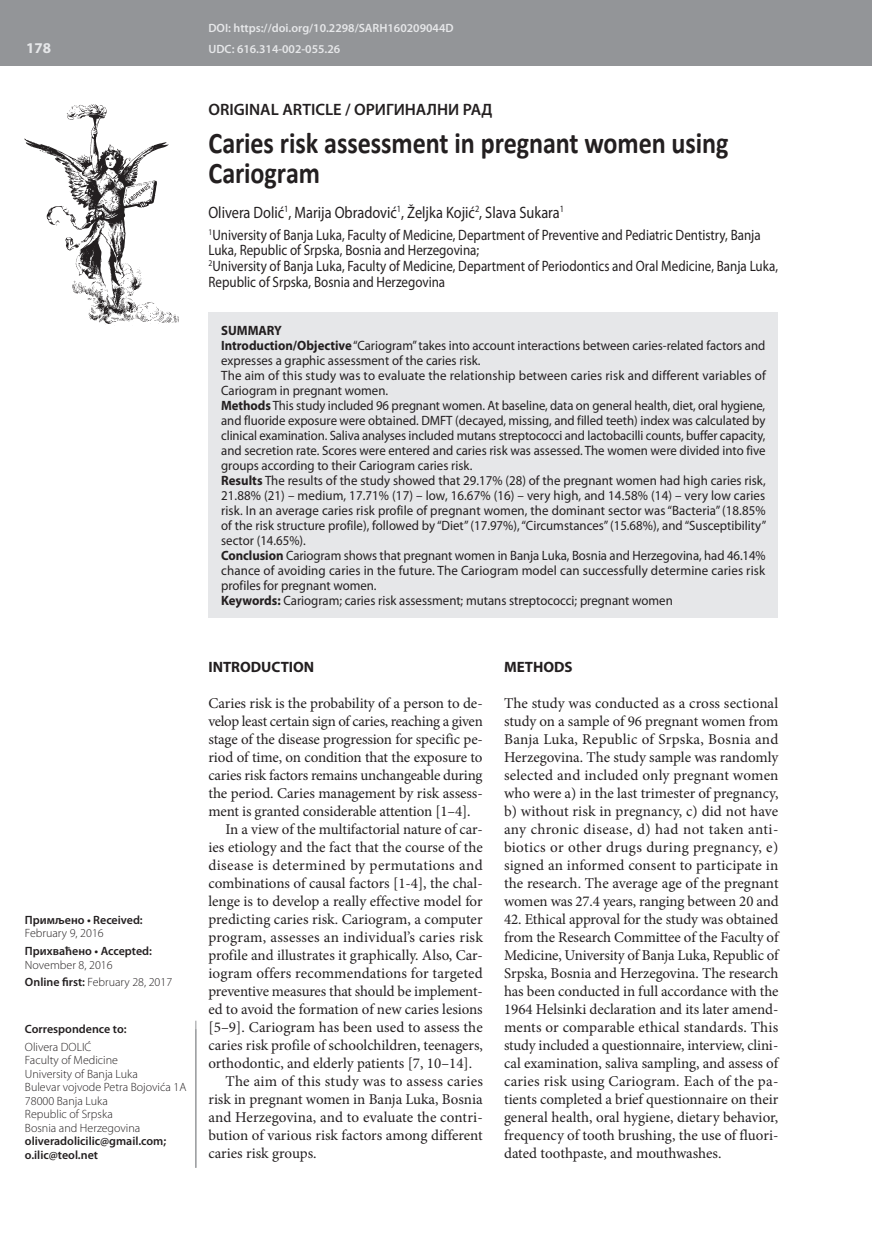
<style>
.page{position:relative;width:872px;height:1234px;background:#fff}
.page>*{position:absolute;margin:0;border:0;box-sizing:border-box;transform-origin:0 0}
.t1{font:700 30px/30px "Calibri";letter-spacing:-.005em;color:#231f20;scale:.87 1}
.t2{font:16.5px "Myriad Pro";color:#231f20;scale:.87 1}
.t3{font:600 16.5px "Myriad Pro";color:#231f20}
.t4{font:15px/18px "Minion Pro";letter-spacing:-.005em;color:#231f20;text-align:justify}
.t5{font:15px/15.8px "Myriad Pro";color:#231f20;scale:.87 1}
.t6{font:15px "Minion Pro";letter-spacing:.015em;color:#231f20}
.t7{font:15px "Minion Pro";letter-spacing:.025em;color:#231f20}
.t8{font:700 15px "Myriad Pro";color:#231f20}
.t9{font:700 15px "Myriad Pro";color:#e6e7e9}
.t10{font:13.5px/15px "Myriad Pro";color:#231f20;scale:.95 1}
.t11{font:300 12px/13.5px "Myriad Pro";color:#231f20}
.t12{font:600 12px/13.5px "Myriad Pro";color:#231f20}
.t13{font:600 12px/21.3px "Myriad Pro";color:#e6e7e9}
.s1{font-weight:600}
.s2{font-weight:700}
</style>
<div class="page">
<div style="left:0;top:0;width:872px;height:66px;background:#939598"></div>
<svg style="left:24px;top:104px;width:155px;height:221px"></svg>
<hr style="left:871px;top:0;width:1px;height:66px;background:#e6e7e9">
<div style="left:208px;top:312px;width:570px;height:305px;background:#e6e7e9"></div>
<hr style="left:196px;top:1020px;width:1px;height:147px;background:#939598">
<p class="t9" style="left:26px;top:38px;width:26px">178</p>
<p class="t12" style="left:25px;top:912px;width:119px">Примљено • Received:</p>
<p class="t11" style="left:25px;top:926px;width:80px">February 9, 2016</p>
<p class="t12" style="left:25px;top:943px;width:129px">Прихваћено • Accepted:</p>
<p class="t11" style="left:25px;top:955px;width:149px;line-height:17.7px">November 8, 2016<br><span class="s1">Online first:</span> February 28, 2017</p>
<p class="t12" style="left:25px;top:1021px;width:103px">Correspondence to:</p>
<p class="t11" style="left:25px;top:1039px;width:163px">Olivera DOLIĆ<br>Faculty of Medicine<br>University of Banja Luka<br>Bulevar vojvode Petra Bojovića 1A<br>78000 Banja Luka<br>Republic of Srpska<br>Bosnia and Herzegovina</p>
<p class="t12" style="left:25px;top:1133px;width:143px">oliveradolicilic@gmail.com; o.ilic@teol.net</p>
<p class="t13" style="left:208px;top:17px;width:247px">DOI: https://doi.org/10.2298/SARH160209044D<br>UDC: 616.314-002-055.26</p>
<p class="t3" style="left:208px;top:98px;width:286px">ORIGINAL ARTICLE / ОРИГИНАЛНИ РАД</p>
<h1 class="t1" style="left:208px;top:128px;width:599px">Caries risk assessment in pregnant women using<br>Cariogram</h1>
<p class="t2" style="left:208px;top:202px;width:410px">Olivera Dolić<sup>1</sup>, Marija Obradović<sup>1</sup>, Željka Kojić<sup>2</sup>, Slava Sukara<sup>1</sup></p>
<p class="t5" style="left:208px;top:226px;width:656px"><sup>1</sup>University of Banja Luka, Faculty of Medicine, Department of Preventive and Pediatric Dentistry, Banja Luka, Republic of Srpska, Bosnia and Herzegovina;<br><sup>2</sup>University of Banja Luka, Faculty of Medicine, Department of Periodontics and Oral Medicine, Banja Luka, Republic of Srpska, Bosnia and Herzegovina</p>
<p class="t10" style="left:221px;top:322px;width:575px"><span class="s2">SUMMARY<br>Introduction/Objective</span> “Cariogram” takes into account interactions between caries-related factors and expresses a graphic assessment of the caries risk.<br>The aim of this study was to evaluate the relationship between caries risk and different variables of Cariogram in pregnant women.<br><span class="s2">Methods</span> This study included 96 pregnant women. At baseline, data on general health, diet, oral hygiene, and fluoride exposure were obtained. DMFT (decayed, missing, and filled teeth) index was calculated by clinical examination. Saliva analyses included mutans streptococci and lactobacilli counts, buffer capacity, and secretion rate. Scores were entered and caries risk was assessed. The women were divided into five groups according to their Cariogram caries risk.<br><span class="s2">Results</span> The results of the study showed that 29.17% (28) of the pregnant women had high caries risk, 21.88% (21) – medium, 17.71% (17) – low, 16.67% (16) – very high, and 14.58% (14) – very low caries risk. In an average caries risk profile of pregnant women, the dominant sector was “Bacteria” (18.85% of the risk structure profile), followed by “Diet” (17.97%), “Circumstances” (15.68%), and “Susceptibility” sector (14.65%).<br><span class="s2">Conclusion</span> Cariogram shows that pregnant women in Banja Luka, Bosnia and Herzegovina, had 46.14% chance of avoiding caries in the future. The Cariogram model can successfully determine caries risk profiles for pregnant women.<br><span class="s2">Keywords:</span> Cariogram; caries risk assessment; mutans streptococci; pregnant women</p>
<p class="t8" style="left:208px;top:657px;width:107px">INTRODUCTION</p>
<p class="t4" style="left:208px;top:694px;width:276px">Caries risk is the probability of a person to de-</p>
<p class="t4" style="left:208px;top:712px;width:276px">velop least certain sign of caries, reaching a given</p>
<p class="t4" style="left:208px;top:730px;width:276px">stage of the disease progression for specific pe-</p>
<p class="t4" style="left:208px;top:748px;width:276px">riod of time, on condition that the exposure to</p>
<p class="t4" style="left:208px;top:766px;width:276px">caries risk factors remains unchangeable during</p>
<p class="t4" style="left:208px;top:784px;width:276px">the period. Caries management by risk assess-</p>
<p class="t4" style="left:208px;top:802px;width:264px">ment is granted considerable attention [1–4].</p>
<p class="t4" style="left:225px;top:820px;width:259px">In a view of the multifactorial nature of car-</p>
<p class="t4" style="left:208px;top:838px;width:276px">ies etiology and the fact that the course of the</p>
<p class="t7" style="left:208px;top:855px;width:276px">disease is determined by permutations and</p>
<p class="t4" style="left:208px;top:874px;width:276px">combinations of causal factors [1-4], the chal-</p>
<p class="t4" style="left:208px;top:892px;width:276px">lenge is to develop a really effective model for</p>
<p class="t4" style="left:208px;top:910px;width:276px">predicting caries risk. Cariogram, a computer</p>
<p class="t6" style="left:208px;top:927px;width:276px">program, assesses an individual’s caries risk</p>
<p class="t4" style="left:208px;top:946px;width:276px">profile and illustrates it graphically. Also, Car-</p>
<p class="t4" style="left:208px;top:964px;width:276px">iogram offers recommendations for targeted</p>
<p class="t4" style="left:208px;top:982px;width:276px">preventive measures that should be implement-</p>
<p class="t4" style="left:208px;top:1000px;width:276px">ed to avoid the formation of new caries lesions</p>
<p class="t4" style="left:208px;top:1018px;width:276px">[5–9]. Cariogram has been used to assess the</p>
<p class="t4" style="left:208px;top:1036px;width:276px">caries risk profile of schoolchildren, teenagers,</p>
<p class="t4" style="left:208px;top:1054px;width:265px">orthodontic, and elderly patients [7, 10–14].</p>
<p class="t4" style="left:225px;top:1072px;width:259px">The aim of this study was to assess caries</p>
<p class="t4" style="left:208px;top:1090px;width:276px">risk in pregnant women in Banja Luka, Bosnia</p>
<p class="t4" style="left:208px;top:1108px;width:276px">and Herzegovina, and to evaluate the contri-</p>
<p class="t4" style="left:208px;top:1126px;width:276px">bution of various risk factors among different</p>
<p class="t4" style="left:208px;top:1144px;width:110px">caries risk groups.</p>
<p class="t8" style="left:504px;top:657px;width:70px">METHODS</p>
<p class="t4" style="left:504px;top:694px;width:276px">The study was conducted as a cross sectional study on a sample of 96 pregnant women from Banja Luka, Republic of Srpska, Bosnia and Herzegovina. The study sample was randomly selected and included only pregnant women who were a) in the last trimester of pregnancy, b) without risk in pregnancy, c) did not have any chronic disease, d) had not taken anti&shy;biotics or other drugs during pregnancy, e) signed an informed consent to participate in the research. The average age of the pregnant women was 27.4 years, ranging between 20 and</p>
<p class="t4" style="left:504px;top:910px;width:276px">42. Ethical approval for the study was obtained from the Research Committee of the Faculty of Medicine, University of Banja Luka, Republic of Srpska, Bosnia and Herzegovina. The research has been conducted in full accordance with the 1964 Helsinki declaration and its later amend&shy;ments or comparable ethical standards. This study included a questionnaire, interview, clini&shy;cal examination, saliva sampling, and assess of caries risk using Cariogram. Each of the pa&shy;tients completed a brief questionnaire on their general health, oral hygiene, dietary behavior, frequency of tooth brushing, the use of fluori&shy;dated toothpaste, and mouthwashes.</p>
</div>
